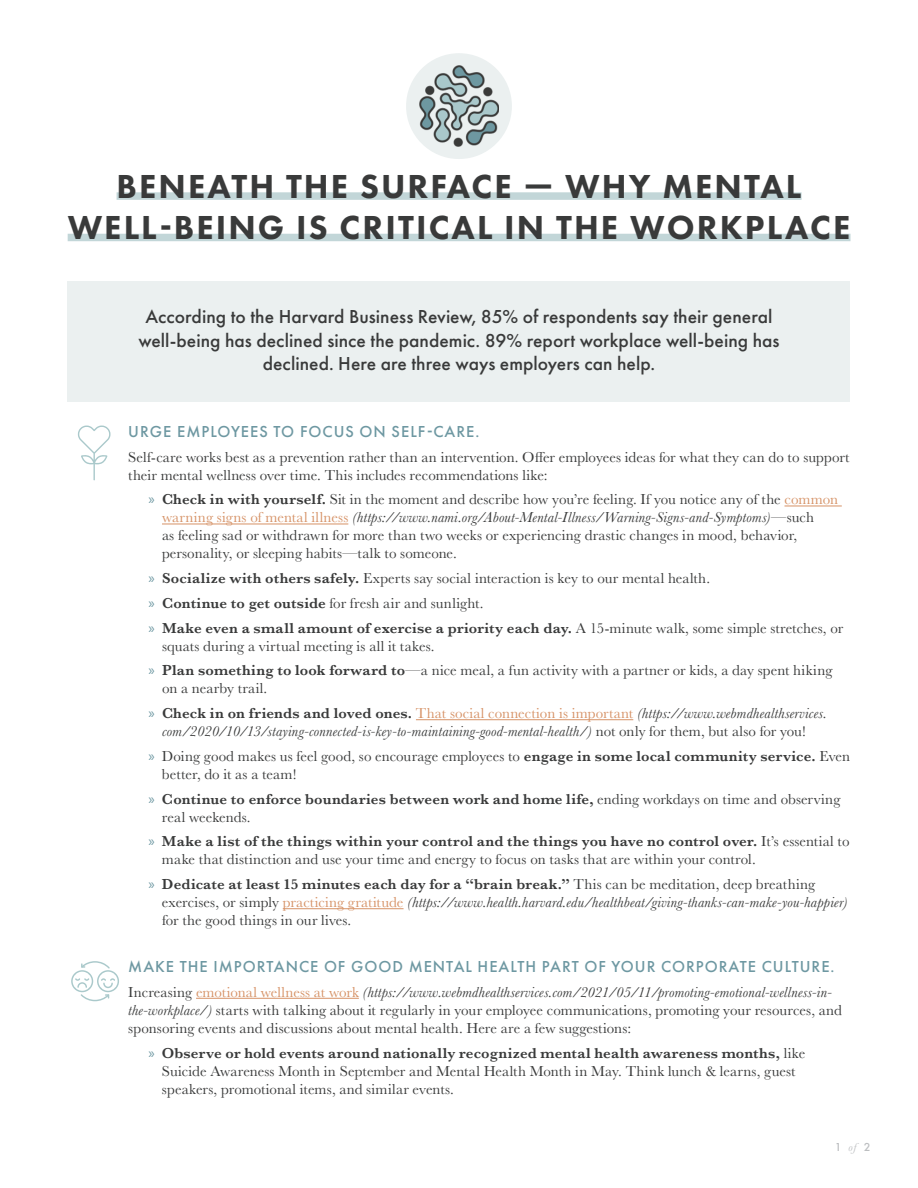
<style>
.page{position:relative;width:918px;height:1188px;background:#fff}
.page>*{position:absolute;margin:0;border:0;box-sizing:border-box;transform-origin:0 0}
.t1{font:800 34.5px/41.4px "Futura PT";letter-spacing:.06em;color:#393a3a;text-align:center}
.t2{font:500 19.5px/23.4px "Futura PT";color:#393a3a;text-align:center}
.t3{font:500 16.5px "Futura PT";letter-spacing:.06em;color:#6e98a2}
.t4{font:15px/18px "Baskerville";letter-spacing:.005em;color:#393a3a}
.t5{font:italic 15px/24.8px "Baskerville";letter-spacing:.015em;color:#393a3a}
.t6{font:600 15px/24.8px "Baskerville";letter-spacing:.015em;color:#393a3a}
.t7{font:500 12px "Futura PT";color:#bcbec0}
.s1{font-family:"Myriad Pro";color:#6e98a2}
.s2{font-weight:600}
.s3{color:#d69266}
.s4{font-style:italic}
.s5{font-style:normal}
.s6{font-family:"Myriad Pro";font-style:normal;color:#6e98a2}
.s7{font-weight:600;font-style:normal}
.s8{font-style:normal;color:#d69266}
.s9{font-weight:400}
.s10{font-family:"Myriad Pro";font-weight:400;color:#6e98a2}
.s11{font-family:"Baskerville";font-weight:400;font-style:italic}
</style>
<div class="page">
<div style="left:117px;top:192px;width:685px;height:8px;background:#c2d6d8"></div>
<div style="left:68px;top:234px;width:782px;height:7px;background:#c2d6d8"></div>
<div style="left:68px;top:281px;width:782px;height:121px;background:#ebf0f0"></div>
<hr style="left:785px;top:506px;width:57px;height:1px;background:#d69266">
<hr style="left:162px;top:524px;width:186px;height:1px;background:#d69266">
<hr style="left:416px;top:719px;width:217px;height:1px;background:#d69266">
<hr style="left:283px;top:908px;width:121px;height:1px;background:#d69266">
<hr style="left:196px;top:998px;width:163px;height:1px;background:#d69266">
<div style="left:406px;top:53px;width:106px;height:106px;background:#ebf0f0;border-radius:50%"></div>
<img style="left:419px;top:65px;width:80px;height:82px">
<svg style="left:78px;top:426px;width:33px;height:54px"></svg>
<svg style="left:71px;top:961px;width:48px;height:40px"></svg>
<h1 class="t1" style="left:68px;top:165px;width:784px">BENEATH THE SURFACE — WHY MENTAL<br>WELL-BEING IS CRITICAL IN THE WORKPLACE</h1>
<h2 class="t2" style="left:138px;top:305px;width:643px">According to the Harvard Business Review, 85% of respondents say their general well-being has declined since the pandemic. 89% report workplace well-being has declined. Here are three ways employers can help.</h2>
<p class="t3" style="left:128px;top:422px;width:353px">URGE EMPLOYEES TO FOCUS ON SELF-CARE.</p>
<p class="t4" style="left:128px;top:448px;width:723px">Self-care works best as a prevention rather than an intervention. Offer employees ideas for what they can do to support their mental wellness over time. This includes recommendations like:</p>
<p class="t4" style="left:162px;top:491px;width:678px;text-indent:-14px"><span class="s1">»</span> <span class="s2">Check in with yourself.</span> Sit in the moment and describe how you’re feeling. If you notice any of the <span class="s3">common warning signs of mental illness</span> <span class="s4">(https://www.nami.org/About-Mental-Illness/Warning-Signs-and-Symptoms)</span>—such<br>as feeling sad or withdrawn for more than two weeks or experiencing drastic changes in mood, behavior, personality, or sleeping habits—talk to someone.</p>
<p class="t4" style="left:148px;top:566px;width:696px;line-height:24.8px"><span class="s1">»</span> <span class="s2">Socialize with others safely.</span> Experts say social interaction is key to our mental health.<br><span class="s1">»</span> <span class="s2">Continue to get outside</span> for fresh air and sunlight.<br><span class="s1">»</span> <span class="s2">Make even a small amount of exercise a priority each day.</span> A 15-minute walk, some simple stretches, or</p>
<p class="t4" style="left:148px;top:634px;width:685px;line-height:24.8px;text-indent:14px">squats during a virtual meeting is all it takes.<br><span class="s1">»</span> <span class="s2">Plan something to look forward to</span>—a nice meal, a fun activity with a partner or kids, a day spent hiking</p>
<p class="t5" style="left:148px;top:676px;width:680px;text-indent:14px"><span class="s5">on a nearby trail.<br></span><span class="s6">»</span> <span class="s7">Check in on friends and loved ones.</span> <span class="s8">That social connection is important</span> (https://www.webmdhealthservices.</p>
<p class="t4" style="left:148px;top:719px;width:703px;line-height:24.8px;text-indent:14px"><span class="s4">com/2020/10/13/staying-connected-is-key-to-maintaining-good-mental-health/)</span> not only for them, but also for you!<br><span class="s1">»</span> Doing good makes us feel good, so encourage employees to <span class="s2">engage in some local community service.</span> Even</p>
<p class="t4" style="left:148px;top:762px;width:693px;line-height:24.8px;text-indent:14px">better, do it as a team!<br><span class="s1">»</span> <span class="s2">Continue to enforce boundaries between work and home life,</span> ending workdays on time and observing</p>
<p class="t6" style="left:148px;top:804px;width:703px;text-indent:14px"><span class="s9">real weekends.<br></span><span class="s10">»</span> Make a list of the things within your control and the things you have no control over. <span class="s9">It’s essential to</span></p>
<p class="t4" style="left:148px;top:847px;width:668px;line-height:24.8px;text-indent:14px">make that distinction and use your time and energy to focus on tasks that are within your control.<br><span class="s1">»</span> <span class="s2">Dedicate at least 15 minutes each day for a “brain break.”</span> This can be meditation, deep breathing</p>
<p class="t5" style="left:162px;top:893px;width:687px;line-height:18px"><span class="s5">exercises, or simply</span> <span class="s8">practicing gratitude</span> (https://www.health.harvard.edu/healthbeat/giving-thanks-can-make-you-happier) <span class="s5">for the good things in our lives.</span></p>
<p class="t3" style="left:128px;top:957px;width:708px">MAKE THE IMPORTANCE OF GOOD MENTAL HEALTH PART OF YOUR CORPORATE CULTURE.</p>
<p class="t4" style="left:128px;top:983px;width:715px">Increasing <span class="s3">emotional wellness at work</span> <span class="s4">(https://www.webmdhealthservices.com/2021/05/11/promoting-emotional-wellness-in&shy;the-workplace/)</span> starts with talking about it regularly in your employee communications, promoting your resources, and sponsoring events and discussions about mental health. Here are a few suggestions:</p>
<p class="t4" style="left:162px;top:1044px;width:645px;text-indent:-14px"><span class="s1">»</span> <span class="s2">Observe or hold events around nationally recognized mental health awareness months,</span> like<br>Suicide Awareness Month in September and Mental Health Month in May. Think lunch &amp; learns, guest speakers, promotional items, and similar events.</p>
<p class="t7" style="left:835px;top:1140px;width:37px">1 <span class="s11">of</span> 2</p>
</div>
